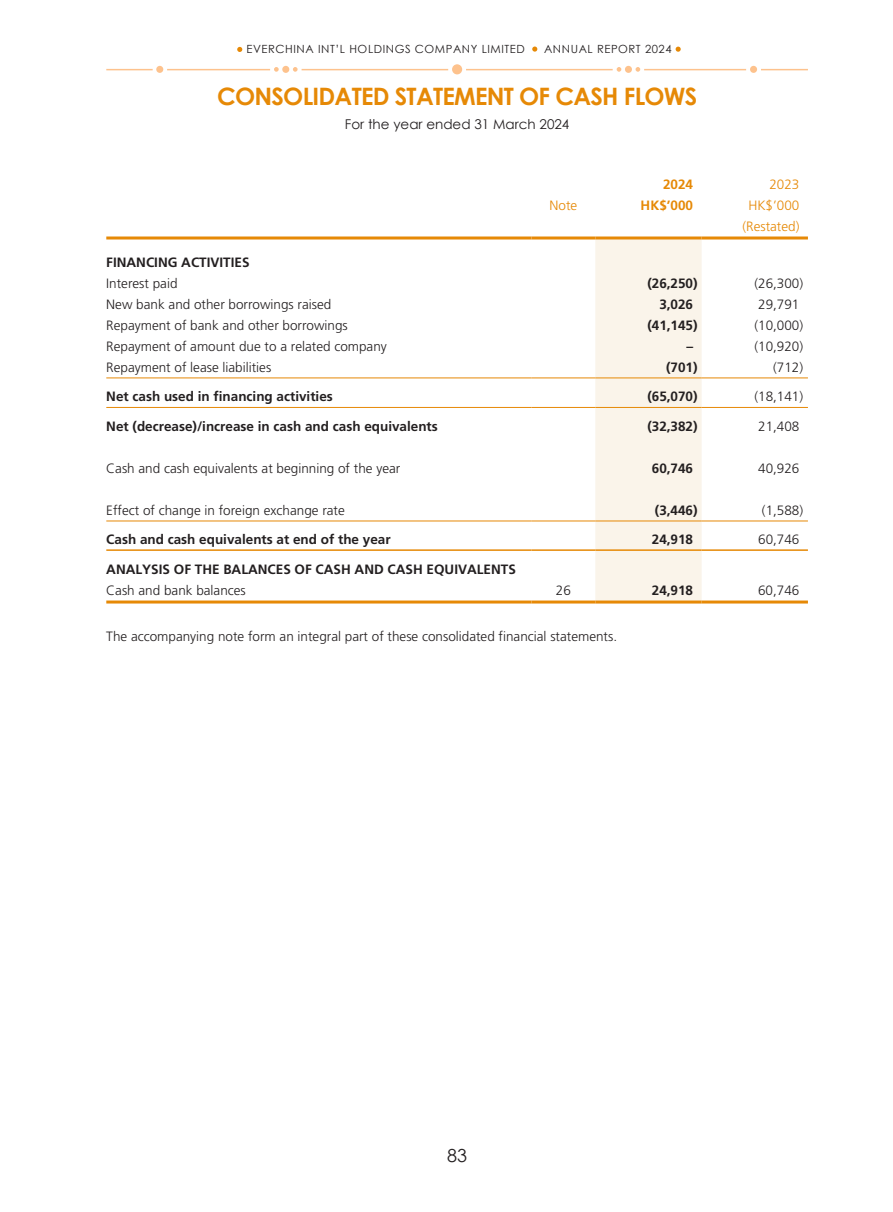
<style>
.page{position:relative;width:893px;height:1212px;background:#fff}
.page>*{position:absolute;margin:0;border:0;box-sizing:border-box;transform-origin:0 0}
.t1{font:700 24px "Century Gothic";letter-spacing:-.03em;color:#e68906}
.t2{font:18px "Century Gothic";color:#231f20}
.t3{font:300 13.5px "Frutiger LT Std";color:#231f20}
.t4{font:700 13.5px "Frutiger LT Std";color:#231f20}
.t5{font:13.5px "Century Gothic";color:#231f20}
.t6{font:300 13.5px/21px "Frutiger LT Std";color:#e68906;text-align:center}
.t7{font:700 13.5px "Frutiger LT Std";color:#e68906}
.t8{font:11.25px "Century Gothic";letter-spacing:.05em;color:#231f20}
</style>
<div class="page">
<div style="left:452px;top:64px;width:10px;height:10px;background:#fdc28d;border-radius:50%"></div>
<svg style="left:293px;top:67px;width:5px;height:5px"></svg>
<svg style="left:274px;top:67px;width:5px;height:5px"></svg>
<div style="left:282px;top:66px;width:7px;height:7px;background:#fdc28d;border-radius:50%"></div>
<div style="left:156px;top:66px;width:7px;height:7px;background:#fdc28d;border-radius:50%"></div>
<hr style="left:167px;top:69px;width:103px;height:1px;background:#fdc28d">
<hr style="left:302px;top:69px;width:146px;height:1px;background:#fdc28d">
<hr style="left:106px;top:69px;width:47px;height:1px;background:#fdc28d">
<svg style="left:617px;top:67px;width:4px;height:5px"></svg>
<svg style="left:635px;top:67px;width:5px;height:5px"></svg>
<div style="left:625px;top:66px;width:7px;height:7px;background:#fdc28d;border-radius:50%"></div>
<div style="left:750px;top:66px;width:7px;height:7px;background:#fdc28d;border-radius:50%"></div>
<hr style="left:644px;top:69px;width:102px;height:1px;background:#fdc28d">
<hr style="left:466px;top:69px;width:147px;height:1px;background:#fdc28d">
<hr style="left:761px;top:69px;width:47px;height:1px;background:#fdc28d">
<svg style="left:237px;top:47px;width:5px;height:5px"></svg>
<svg style="left:532px;top:47px;width:5px;height:5px"></svg>
<svg style="left:676px;top:47px;width:5px;height:5px"></svg>
<div style="left:595px;top:239px;width:107px;height:361px;background:#faf4ea"></div>
<hr style="left:106px;top:236px;width:425px;height:3px;background:#e68906">
<hr style="left:531px;top:236px;width:64px;height:3px;background:#e68906">
<hr style="left:595px;top:236px;width:107px;height:3px;background:#e68906">
<hr style="left:702px;top:236px;width:106px;height:3px;background:#e68906">
<hr style="left:106px;top:377px;width:425px;height:1px;background:#e68906">
<hr style="left:531px;top:377px;width:64px;height:1px;background:#e68906">
<hr style="left:595px;top:377px;width:107px;height:1px;background:#e68906">
<hr style="left:702px;top:377px;width:106px;height:1px;background:#e68906">
<hr style="left:106px;top:407px;width:425px;height:1px;background:#e68906">
<hr style="left:531px;top:407px;width:64px;height:1px;background:#e68906">
<hr style="left:595px;top:407px;width:107px;height:1px;background:#e68906">
<hr style="left:702px;top:407px;width:106px;height:1px;background:#e68906">
<hr style="left:106px;top:521px;width:425px;height:1px;background:#e68906">
<hr style="left:531px;top:521px;width:64px;height:1px;background:#e68906">
<hr style="left:595px;top:521px;width:107px;height:1px;background:#e68906">
<hr style="left:702px;top:521px;width:106px;height:1px;background:#e68906">
<hr style="left:106px;top:549px;width:425px;height:2px;background:#e68906">
<hr style="left:531px;top:549px;width:64px;height:2px;background:#e68906">
<hr style="left:595px;top:549px;width:107px;height:2px;background:#e68906">
<hr style="left:702px;top:549px;width:106px;height:2px;background:#e68906">
<hr style="left:106px;top:600px;width:425px;height:3px;background:#e68906">
<hr style="left:531px;top:600px;width:64px;height:3px;background:#e68906">
<hr style="left:595px;top:600px;width:107px;height:3px;background:#e68906">
<hr style="left:702px;top:600px;width:106px;height:3px;background:#e68906">
<p class="t8" style="left:247px;top:41px;width:280px">EVERCHINA INT’L HOLDINGS COMPANY LIMITED</p>
<p class="t8" style="left:544px;top:41px;width:129px">ANNUAL REPORT 2024</p>
<h1 class="t1" style="left:217px;top:78px;width:482px">CONSOLIDATED STATEMENT OF CASH FLOWS</h1>
<p class="t5" style="left:345px;top:114px;width:226px">For the year ended 31 March 2024</p>
<p class="t7" style="left:663px;top:176px;width:32px">2024</p>
<p class="t6" style="left:769px;top:174px;width:32px">2023</p>
<p class="t6" style="left:550px;top:195px;width:29px">Note</p>
<p class="t7" style="left:641px;top:197px;width:54px">HK$’000</p>
<p class="t6" style="left:742px;top:195px;width:59px">HK$’000 (Restated)</p>
<p class="t4" style="left:106px;top:254px;width:145px">FINANCING ACTIVITIES</p>
<p class="t3" style="left:106px;top:275px;width:73px">Interest paid</p>
<p class="t4" style="left:647px;top:275px;width:52px">(26,250)</p>
<p class="t3" style="left:754px;top:275px;width:50px">(26,300)</p>
<p class="t3" style="left:106px;top:296px;width:227px">New bank and other borrowings raised</p>
<p class="t4" style="left:659px;top:296px;width:35px">3,026</p>
<p class="t3" style="left:758px;top:296px;width:43px">29,791</p>
<p class="t3" style="left:106px;top:317px;width:243px">Repayment of bank and other borrowings</p>
<p class="t4" style="left:647px;top:317px;width:52px">(41,145)</p>
<p class="t3" style="left:754px;top:317px;width:50px">(10,000)</p>
<p class="t3" style="left:106px;top:338px;width:282px">Repayment of amount due to a related company</p>
<p class="t4" style="left:686px;top:338px;width:8px">–</p>
<p class="t3" style="left:754px;top:338px;width:50px">(10,920)</p>
<p class="t3" style="left:106px;top:359px;width:166px">Repayment of lease liabilities</p>
<p class="t4" style="left:666px;top:359px;width:33px">(701)</p>
<p class="t3" style="left:773px;top:359px;width:32px">(712)</p>
<p class="t4" style="left:106px;top:389px;width:228px">Net cash used in financing activities</p>
<p class="t4" style="left:647px;top:389px;width:52px">(65,070)</p>
<p class="t3" style="left:754px;top:389px;width:50px">(18,141)</p>
<p class="t4" style="left:106px;top:418px;width:333px">Net (decrease)/increase in cash and cash equivalents</p>
<p class="t4" style="left:647px;top:418px;width:52px">(32,382)</p>
<p class="t3" style="left:758px;top:418px;width:43px">21,408</p>
<p class="t3" style="left:106px;top:460px;width:296px">Cash and cash equivalents at beginning of the year</p>
<p class="t4" style="left:652px;top:460px;width:43px">60,746</p>
<p class="t3" style="left:758px;top:460px;width:43px">40,926</p>
<p class="t3" style="left:106px;top:502px;width:240px">Effect of change in foreign exchange rate</p>
<p class="t4" style="left:655px;top:502px;width:44px">(3,446)</p>
<p class="t3" style="left:762px;top:502px;width:43px">(1,588)</p>
<p class="t4" style="left:106px;top:532px;width:286px">Cash and cash equivalents at end of the year</p>
<p class="t4" style="left:652px;top:532px;width:43px">24,918</p>
<p class="t3" style="left:758px;top:532px;width:43px">60,746</p>
<p class="t4" style="left:106px;top:561px;width:411px">ANALYSIS OF THE BALANCES OF CASH AND CASH EQUIVALENTS</p>
<p class="t3" style="left:106px;top:582px;width:141px">Cash and bank balances</p>
<p class="t3" style="left:556px;top:582px;width:17px">26</p>
<p class="t4" style="left:652px;top:582px;width:43px">24,918</p>
<p class="t3" style="left:758px;top:582px;width:43px">60,746</p>
<p class="t3" style="left:106px;top:629px;width:512px">The accompanying note form an integral part of these consolidated financial statements.</p>
<h2 class="t2" style="left:447px;top:1143px;width:21px">83</h2>
</div>
